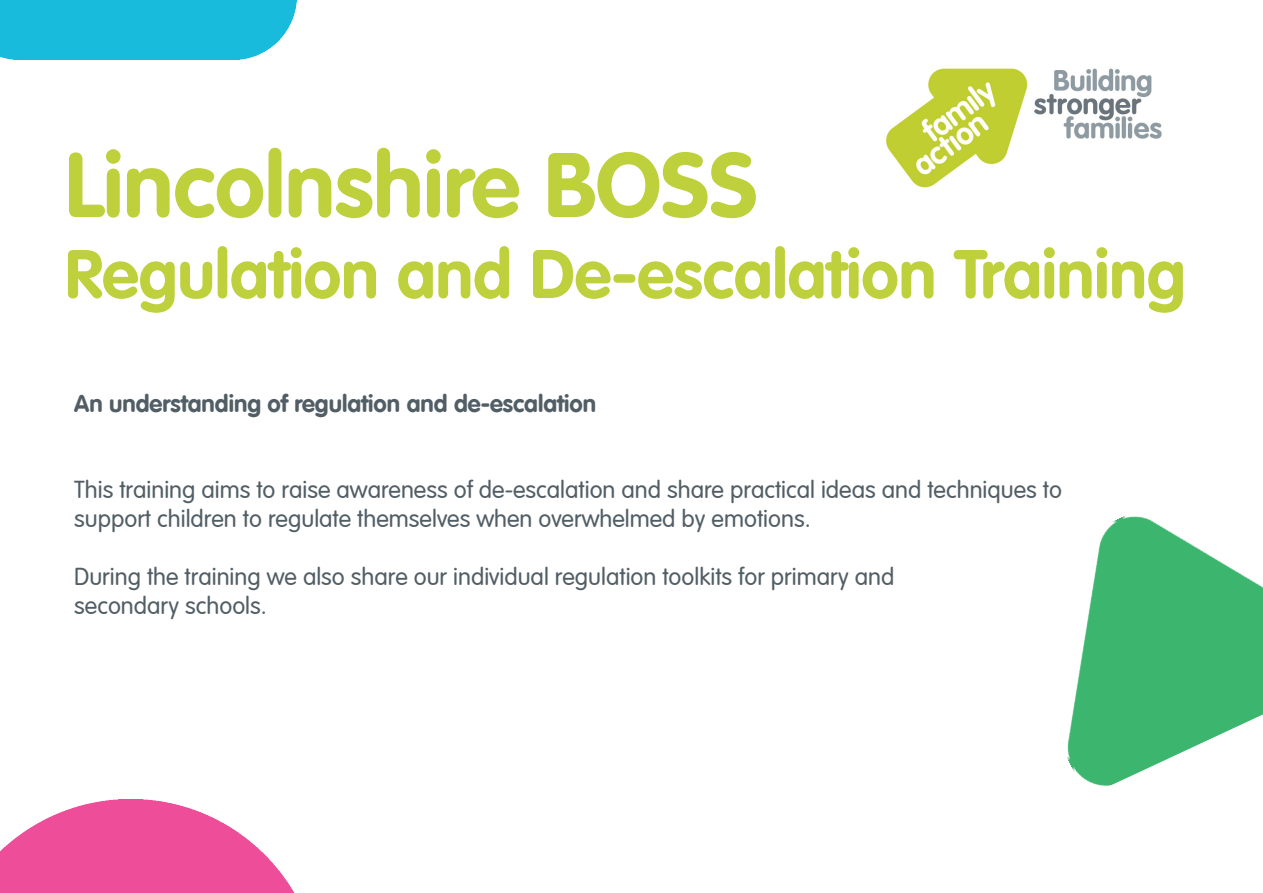
<style>
.page{position:relative;width:1263px;height:893px;background:#fff}
.page>*{position:absolute;margin:0;border:0;box-sizing:border-box;transform-origin:0 0}
.t1{font:700 90px "VAG Rounded LT";color:#bed03b}
.t2{font:700 67.5px "VAG Rounded LT";color:#bed03b}
.t3{font:300 24px/28.8px "VAG Rounded Std";color:#525e65}
.t4{font:700 24px "VAG Rounded LT";color:#525e65}
</style>
<div class="page">
<div style="left:0;top:0;width:297px;height:59px;background:#18bbdc"></div>
<img style="left:1067px;top:515px;width:196px;height:271px">
<img style="left:0;top:800px;width:295px;height:93px">
<img style="left:886px;top:68px;width:276px;height:120px">
<h1 class="t1" style="left:65px;top:133px;width:694px">Lincolnshire BOSS</h1>
<h2 class="t2" style="left:65px;top:235px;width:1122px">Regulation and De-escalation Training</h2>
<p class="t4" style="left:74px;top:389px;width:523px">An understanding of regulation and de-escalation</p>
<p class="t3" style="left:74px;top:476px;width:989px">This training aims to raise awareness of de-escalation and share practical ideas and techniques to support children to regulate themselves when overwhelmed by emotions.</p>
<p class="t3" style="left:74px;top:563px;width:822px">During the training we also share our individual regulation toolkits for primary and secondary schools.</p>
</div>
